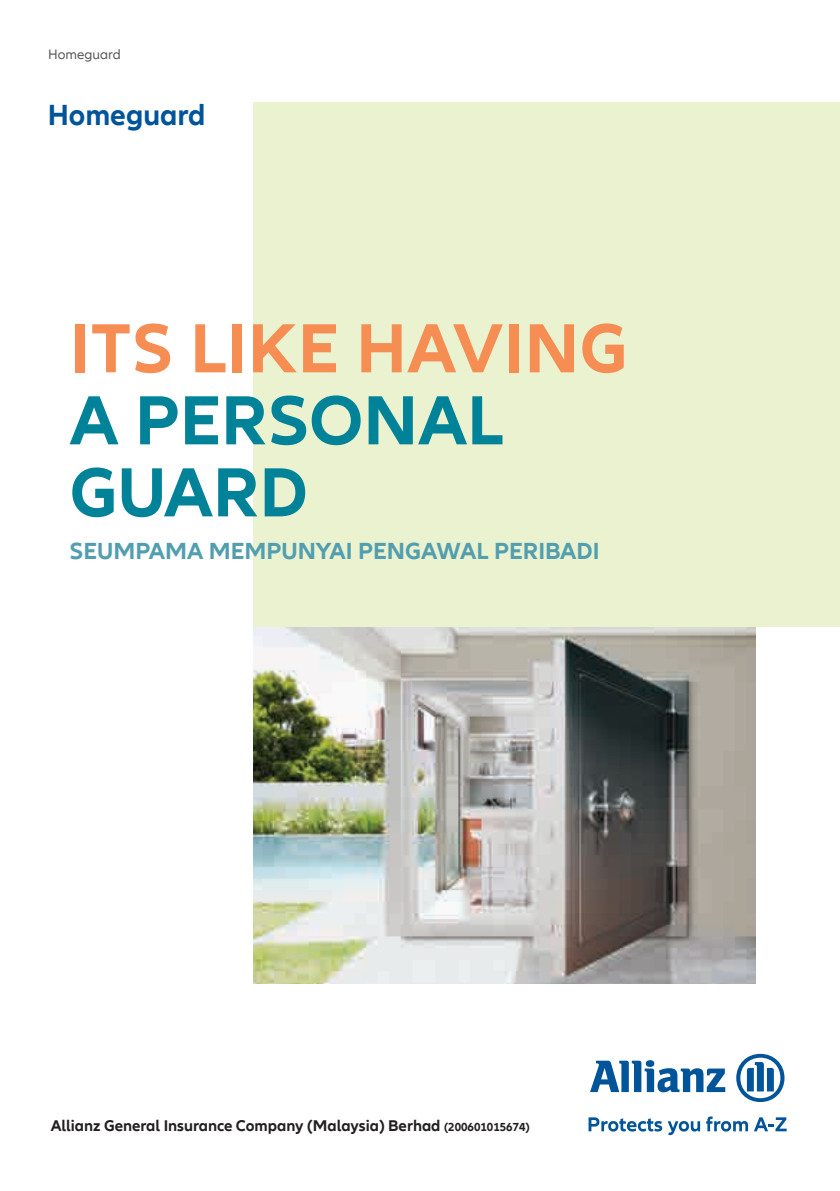
<style>
.page{position:relative;width:840px;height:1191px;background:#fff}
.page>*{position:absolute;margin:0;border:0;box-sizing:border-box;transform-origin:0 0}
.t1{font:700 72px/72px "Allianz Neo";color:#008398}
.t2{font:700 72px "Allianz Neo";letter-spacing:.005em;color:#f68e54}
.t3{font:700 30px "Allianz Neo";color:#00549a}
.t4{font:700 24px "Allianz Neo";color:#529eaf}
.t5{font:700 16px "Allianz Neo";color:#231f20}
.t6{font:14px "Allianz Neo";color:#58595b}
.s1{font-size:12px}
</style>
<div class="page">
<img style="left:253px;top:626px;width:502px;height:358px">
<div style="left:253px;top:102px;width:586px;height:524px;background:#eaf2d0"></div>
<svg style="left:588px;top:1117px;width:73px;height:14px"></svg>
<svg style="left:667px;top:1121px;width:32px;height:14px"></svg>
<svg style="left:706px;top:1116px;width:41px;height:15px"></svg>
<svg style="left:754px;top:1117px;width:32px;height:14px"></svg>
<svg style="left:590px;top:1060px;width:134px;height:32px"></svg>
<svg style="left:736px;top:1053px;width:48px;height:49px"></svg>
<p class="t6" style="left:48px;top:46px;width:74px">Homeguard</p>
<h2 class="t3" style="left:48px;top:98px;width:159px">Homeguard</h2>
<h1 class="t2" style="left:70px;top:306px;width:559px">ITS LIKE HAVING</h1>
<h1 class="t1" style="left:70px;top:386px;width:435px">A PERSONAL<br>GUARD</h1>
<h3 class="t4" style="left:70px;top:536px;width:531px">SEUMPAMA MEMPUNYAI PENGAWAL PERIBADI</h3>
<p class="t5" style="left:51px;top:1116px;width:480px">Allianz General Insurance Company (Malaysia) Berhad <span class="s1">(200601015674)</span></p>
</div>
